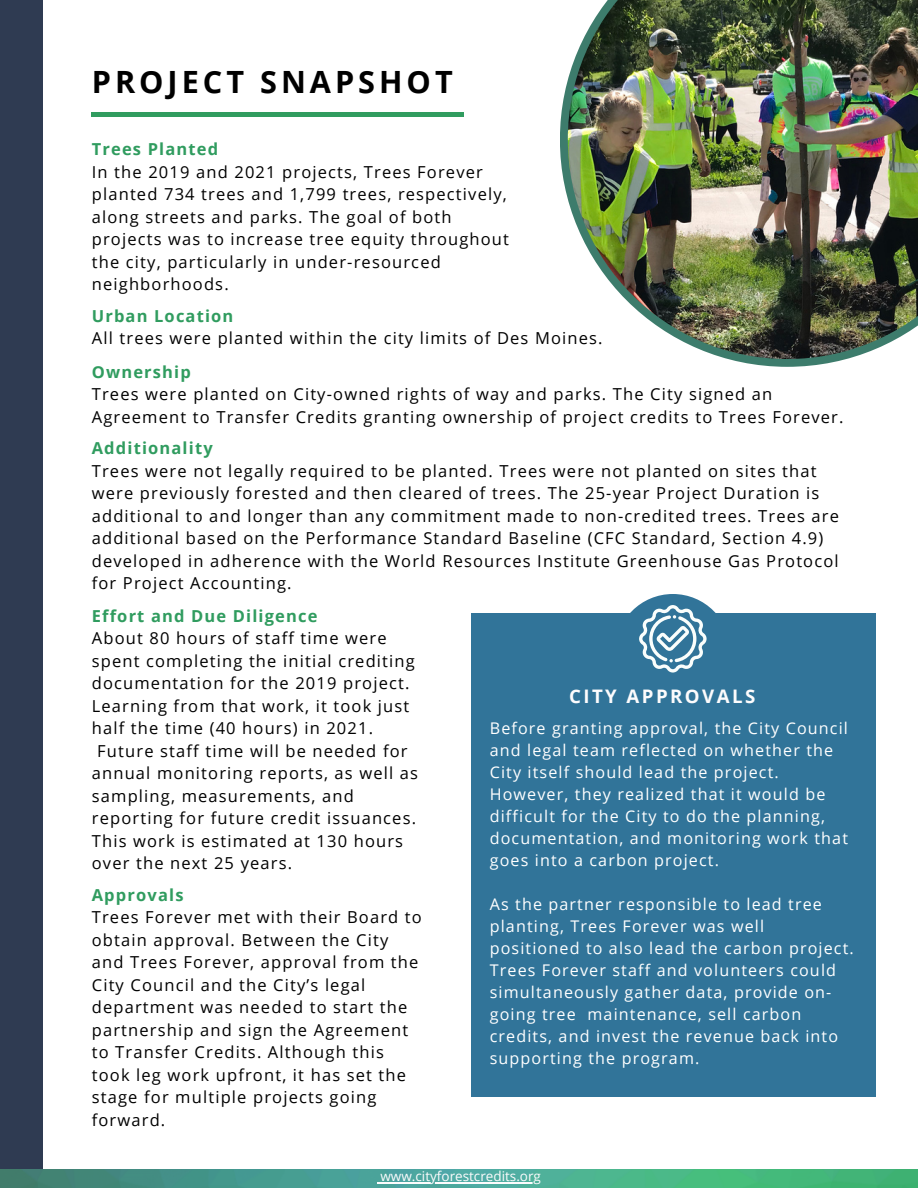
<style>
.page{position:relative;width:918px;height:1188px;background:#fff}
.page>*{position:absolute;margin:0;border:0;box-sizing:border-box;transform-origin:0 0}
.t1{font:700 30.6px "Open Sans";letter-spacing:.13em;color:#000}
.t2{font:700 18.6px "Open Sans";letter-spacing:.13em;color:#fdfcfd}
.t3{font:16.5px/22.5px "Open Sans";letter-spacing:.07em;color:#000}
.t4{font:700 16.5px "Open Sans";letter-spacing:.07em;color:#309c5f}
.t5{font:16.05px/22px "Open Sans";letter-spacing:.07em;color:#fff}
.t6{font:13.5px "Open Sans";color:#fdfcfd}
</style>
<div class="page">
<div style="left:0;top:0;width:43px;height:1188px;background:#2f3b52"></div>
<img style="left:0;top:1169px;width:918px;height:19px">
<hr style="left:92px;top:113px;width:372px;height:4px;background:#309c5f">
<svg style="left:560px;top:79px;width:286px;height:288px"></svg>
<img style="left:568px;top:0;width:350px;height:359px">
<div style="left:615px;top:594px;width:115px;height:115px;background:#317499;border-radius:50%"></div>
<div style="left:472px;top:613px;width:404px;height:483px;background:#317499"></div>
<svg style="left:639px;top:605px;width:68px;height:68px"></svg>
<hr style="left:380px;top:1182px;width:161px;height:1px;background:#fdfcfd">
<h1 class="t1" style="left:92px;top:61px;width:362px">PROJECT SNAPSHOT</h1>
<p class="t4" style="left:92px;top:138px;width:128px">Trees Planted</p>
<p class="t3" style="left:92px;top:160px;width:419px">In the 2019 and 2021 projects, Trees Forever planted 734 trees and 1,799 trees, respectively, along streets and parks. The goal of both projects was to increase tree equity throughout the city, particularly in under-resourced neighborhoods.</p>
<p class="t4" style="left:92px;top:304px;width:143px">Urban Location</p>
<p class="t3" style="left:92px;top:327px;width:512px">All trees were planted within the city limits of Des Moines.</p>
<p class="t4" style="left:92px;top:360px;width:101px">Ownership</p>
<p class="t3" style="left:92px;top:383px;width:753px">Trees were planted on City-owned rights of way and parks. The City signed an<br>Agreement to Transfer Credits granting ownership of project credits to Trees Forever.</p>
<p class="t4" style="left:92px;top:436px;width:122px">Additionality</p>
<p class="t3" style="left:92px;top:459px;width:749px">Trees were not legally required to be planted. Trees were not planted on sites that were previously forested and then cleared of trees. The 25-year Project Duration is additional to and longer than any commitment made to non-credited trees. Trees are additional based on the Performance Standard Baseline (CFC Standard, Section 4.9) developed in adherence with the World Resources Institute Greenhouse Gas Protocol for Project Accounting.</p>
<p class="t4" style="left:92px;top:604px;width:227px">Effort and Due Diligence</p>
<p class="t3" style="left:92px;top:627px;width:296px">About 80 hours of staff time were</p>
<p class="t3" style="left:92px;top:649px;width:325px">spent completing the initial crediting</p>
<p class="t3" style="left:92px;top:672px;width:319px">documentation for the 2019 project.</p>
<p class="t3" style="left:92px;top:694px;width:319px">Learning from that work, it took just</p>
<p class="t3" style="left:92px;top:717px;width:283px">half the time (40 hours) in 2021.</p>
<p class="t3" style="left:97px;top:739px;width:312px">Future staff time will be needed for</p>
<p class="t3" style="left:92px;top:762px;width:328px">annual monitoring reports, as well as</p>
<p class="t3" style="left:92px;top:784px;width:264px">sampling, measurements, and</p>
<p class="t3" style="left:92px;top:807px;width:326px">reporting for future credit issuances.</p>
<p class="t3" style="left:92px;top:829px;width:313px">This work is estimated at 130 hours</p>
<p class="t3" style="left:92px;top:852px;width:202px">over the next 25 years.</p>
<p class="t4" style="left:92px;top:883px;width:93px">Approvals</p>
<p class="t3" style="left:92px;top:906px;width:332px">Trees Forever met with their Board to obtain approval. Between the City and Trees Forever, approval from the<br>City Council and the City’s legal department was needed to start the partnership and sign the Agreement to Transfer Credits. Although this took leg work upfront, it has set the stage for multiple projects going forward.</p>
<p class="t2" style="left:569px;top:683px;width:188px">CITY APPROVALS</p>
<p class="t5" style="left:490px;top:717px;width:360px">Before granting approval, the City Council and legal team reflected on whether the City itself should lead the project.<br>However, they realized that it would be difficult for the City to do the planning, documentation, and monitoring work that goes into a carbon project.</p>
<p class="t5" style="left:490px;top:893px;width:366px">As the partner responsible to lead tree planting, Trees Forever was well positioned to also lead the carbon project.<br>Trees Forever staff and volunteers could simultaneously gather data, provide on&shy;going tree maintenance, sell carbon credits, and invest the revenue back into supporting the program.</p>
<p class="t6" style="left:380px;top:1167px;width:162px">www.cityforestcredits.org</p>
</div>
